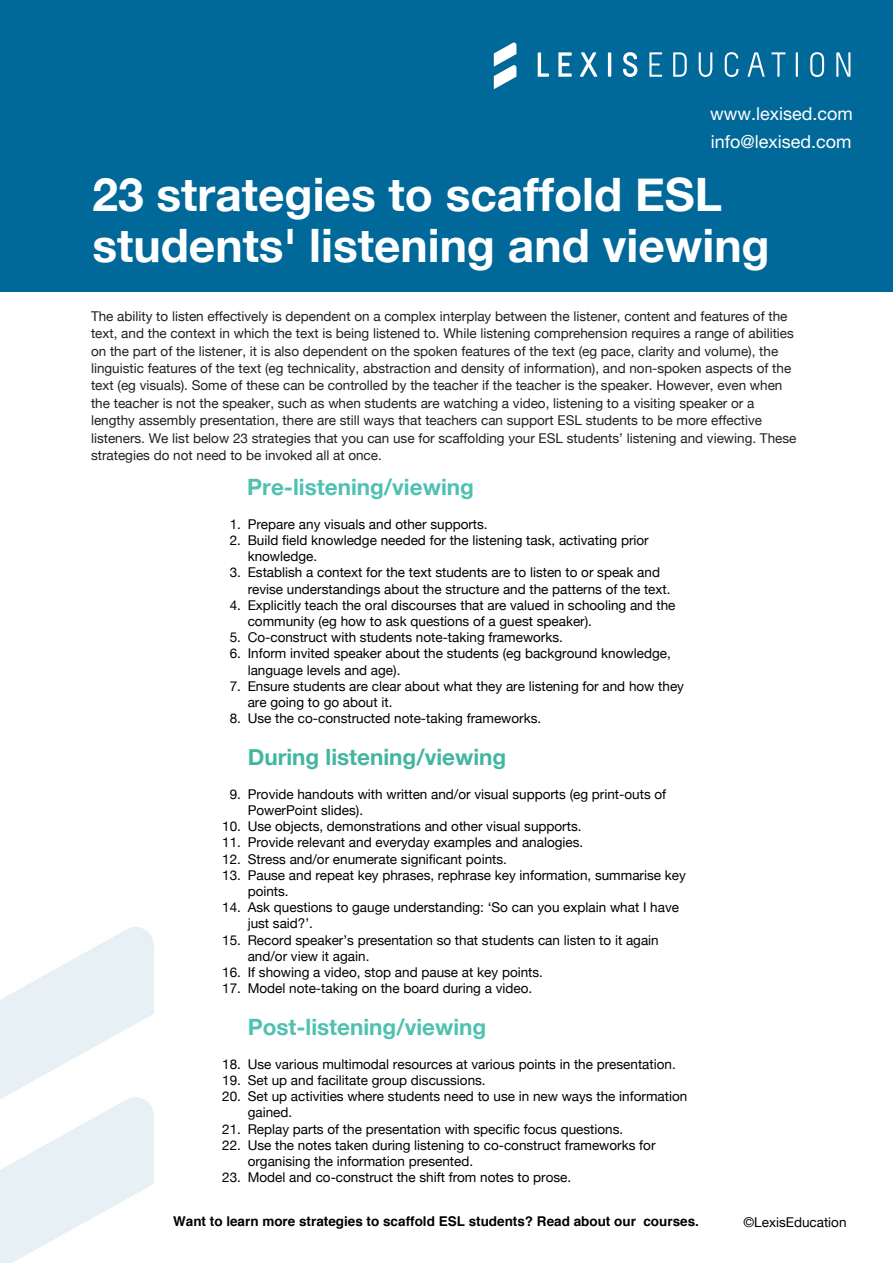
<style>
.page{position:relative;width:893px;height:1263px;background:#fff}
.page>*{position:absolute;margin:0;border:0;box-sizing:border-box;transform-origin:0 0}
.t1{font:700 46.05px/51px "Helvetica Neue";color:#fff}
.t2{font:700 22.5px "Helvetica Neue";color:#4fc1b1}
.t3{font:700 22.5px "Helvetica Neue";color:#43b6a1}
.t4{font:18px/28px "Helvetica Neue LT Std";color:#fff}
.t5{font:13.5px/16.2px "Helvetica Neue";color:#000}
.t6{font:13.5px/17.4px "Helvetica Neue";color:#231f20}
.t7{font:700 13.5px "Helvetica";color:#000}
.s1{font-style:inherit}
</style>
<div class="page">
<div style="left:0;top:0;width:893px;height:292px;background:#006999"></div>
<svg style="left:649px;top:52px;width:201px;height:25px"></svg>
<svg style="left:538px;top:52px;width:99px;height:25px"></svg>
<svg style="left:494px;top:43px;width:22px;height:46px"></svg>
<h3 class="t4" style="left:710px;top:99px;width:144px">www.lexised.com info@lexised.com</h3>
<h1 class="t1" style="left:93px;top:170px;width:679px">23 strategies to scaffold ESL students' listening and viewing</h1>
<p class="t6" style="left:91px;top:308px;width:707px">The ability to listen effectively is dependent on a complex interplay between the listener, content and features of the text, and the context in which the text is being listened to. While listening comprehension requires a range of abilities on the part of the listener, it is also dependent on the spoken features of the text (eg pace, clarity and volume), the linguistic features of the text (eg technicality, abstraction and density of information), and non-spoken aspects of the text (eg visuals). Some of these can be controlled by the teacher if the teacher is the speaker. However, even when the teacher is not the speaker, such as when students are watching a video, listening to a visiting speaker or a lengthy assembly presentation, there are still ways that teachers can support ESL students to be more effective listeners. We list below 23 strategies that you can use for scaffolding your ESL students’ listening and viewing. These strategies do not need to be invoked all at once.</p>
<h2 class="t2" style="left:247px;top:469px;width:228px">Pre-listening/viewing</h2>
<p class="t5" style="left:230px;top:517px;width:260px">1. Prepare any visuals and other supports.</p>
<p class="t5" style="left:248px;top:533px;width:403px;text-indent:-18px">2. Build field knowledge needed for the listening task, activating prior knowledge.</p>
<p class="t5" style="left:248px;top:565px;width:424px;text-indent:-18px">3. Establish a context for the text students are to listen to or speak and revise understandings about the structure and the patterns of the text.</p>
<p class="t5" style="left:248px;top:598px;width:429px;text-indent:-18px">4. Explicitly teach the oral discourses that are valued in schooling and the community (eg how to ask questions of a guest speaker).</p>
<p class="t5" style="left:230px;top:630px;width:335px">5. Co-construct with students note-taking frameworks.</p>
<p class="t5" style="left:248px;top:646px;width:425px;text-indent:-18px">6. Inform invited speaker about the students (eg background knowledge, language levels and age).</p>
<p class="t5" style="left:248px;top:679px;width:438px;text-indent:-18px">7. Ensure students are clear about what they are listening for and how they are going to go about it.</p>
<p class="t5" style="left:230px;top:711px;width:313px">8. Use the co-constructed note-taking frameworks.</p>
<h2 class="t3" style="left:248px;top:739px;width:260px">During listening/viewing</h2>
<p class="t5" style="left:248px;top:787px;width:420px;text-indent:-18px">9. Provide handouts with written and/or visual supports (eg print-outs of<br>PowerPoint slides).</p>
<p class="t5" style="left:222px;top:819px;width:361px">10. Use objects, demonstrations and other visual supports.</p>
<p class="t5" style="left:222px;top:835px;width:363px">11. Provide relevant and everyday examples and analogies.</p>
<p class="t5" style="left:222px;top:851px;width:286px">12. Stress and/or enumerate significant points.</p>
<p class="t5" style="left:248px;top:868px;width:440px;text-indent:-26px">13. Pause and repeat key phrases, rephrase key information, summarise key points.</p>
<p class="t5" style="left:248px;top:900px;width:433px;text-indent:-26px">14. Ask questions to gauge understanding: ‘So can you explain what I have just said?’.</p>
<p class="t5" style="left:248px;top:932px;width:413px;text-indent:-26px">15. Record speaker’s presentation so that students can listen to it again and/or view it again.</p>
<p class="t5" style="left:222px;top:965px;width:322px">16. If showing a video, stop and pause at key points.</p>
<p class="t5" style="left:222px;top:981px;width:312px">17. Model note-taking on the board during a video.</p>
<h2 class="t2" style="left:248px;top:1009px;width:240px">Post-listening/viewing</h2>
<p class="t5" style="left:222px;top:1057px;width:455px">18. Use various multimodal resources at various points in the presentation.</p>
<p class="t5" style="left:222px;top:1073px;width:265px">19. Set up and facilitate group discussions.</p>
<p class="t5" style="left:248px;top:1089px;width:441px;text-indent:-26px">20. Set up activities where students need to use in new ways the information gained.</p>
<p class="t5" style="left:222px;top:1121px;width:403px">21. Replay parts of the presentation with specific focus questions.</p>
<p class="t5" style="left:248px;top:1138px;width:409px;text-indent:-26px">22. Use the notes taken during listening to co-construct frameworks for organising the information presented.</p>
<p class="t5" style="left:222px;top:1170px;width:351px">23. Model and co-construct the shift from notes to prose.</p>
<p class="t7" style="left:173px;top:1210px;width:527px">Want to learn more strategies to scaffold ESL students? Read about our course<span class="s1">s</span>.</p>
<p class="t5" style="left:743px;top:1215px;width:105px">©LexisEducation</p>
</div>
